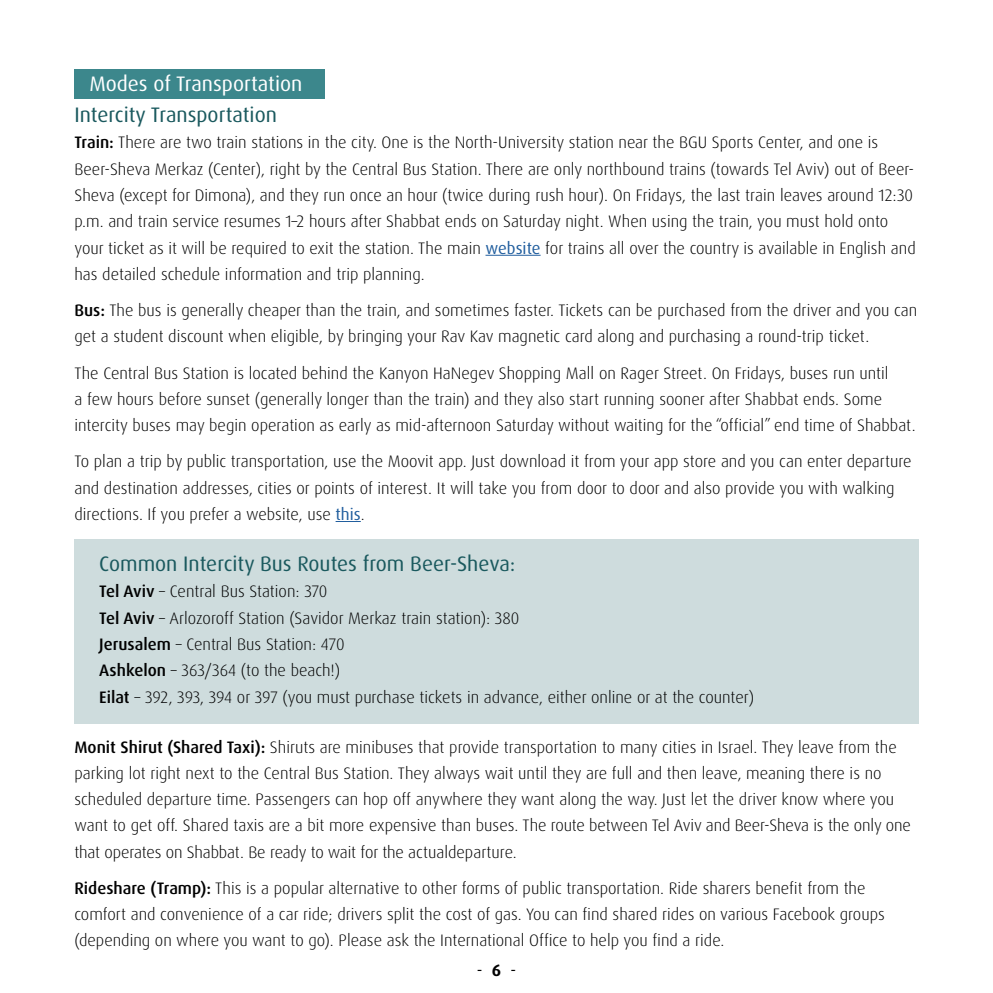
<style>
.page{position:relative;width:993px;height:993px;background:#fff}
.page>*{position:absolute;margin:0;border:0;box-sizing:border-box;transform-origin:0 0}
.t1{font:21px "Dax OT";color:#1a595e}
.t2{font:21px "Dax OT";color:#fff}
.t3{font:300 16.62px/26.2px "Dax OT";color:#000}
.t4{font:16.62px "Dax OT";color:#000}
.s1{font-weight:500}
.s2{font-weight:400;color:#215e9e}
.s3{font-weight:700}
</style>
<div class="page">
<div style="left:74px;top:69px;width:251px;height:29px;background:#3c878c"></div>
<div style="left:74px;top:538px;width:844px;height:185px;background:#cedcdd"></div>
<hr style="left:485px;top:255px;width:55px;height:1px;background:#215e9e">
<svg style="left:335px;top:521px;width:25px;height:1px"></svg>
<p class="t2" style="left:89px;top:70px;width:214px">Modes of Transportation</p>
<p class="t1" style="left:74px;top:102px;width:204px">Intercity Transportation</p>
<p class="t3" style="left:74px;top:130px;width:842px"><span class="s1">Train:</span> There are two train stations in the city. One is the North-University station near the BGU Sports Center, and one is Beer-Sheva Merkaz (Center), right by the Central Bus Station. There are only northbound trains (towards Tel Aviv) out of Beer-Sheva (except for Dimona), and they run once an hour (twice during rush hour). On Fridays, the last train leaves around 12:30 p.m. and train service resumes 1–2 hours after Shabbat ends on Saturday night. When using the train, you must hold onto your ticket as it will be required to exit the station. The main <span class="s2">website</span> for trains all over the country is available in English and has detailed schedule information and trip planning.</p>
<p class="t3" style="left:74px;top:297px;width:844px"><span class="s1">Bus:</span> The bus is generally cheaper than the train, and sometimes faster. Tickets can be purchased from the driver and you can get a student discount when eligible, by bringing your Rav Kav magnetic card along and purchasing a round-trip ticket.</p>
<p class="t3" style="left:74px;top:359px;width:842px">The Central Bus Station is located behind the Kanyon HaNegev Shopping Mall on Rager Street. On Fridays, buses run until<br>a few hours before sunset (generally longer than the train) and they also start running sooner after Shabbat ends. Some intercity buses may begin operation as early as mid-afternoon Saturday without waiting for the “official” end time of Shabbat.</p>
<p class="t3" style="left:74px;top:448px;width:838px">To plan a trip by public transportation, use the Moovit app. Just download it from your app store and you can enter departure and destination addresses, cities or points of interest. It will take you from door to door and also provide you with walking directions. If you prefer a website, use <span class="s2">this</span>.</p>
<p class="t1" style="left:99px;top:550px;width:417px">Common Intercity Bus Routes from Beer-Sheva:</p>
<p class="t3" style="left:99px;top:578px;width:656px"><span class="s1">Tel Aviv</span> – Central Bus Station: 370<br><span class="s1">Tel Aviv</span> – Arlozoroff Station (Savidor Merkaz train station): 380<br><span class="s1">Jerusalem</span> – Central Bus Station: 470<br><span class="s1">Ashkelon</span> – 363/364 (to the beach!)<br><span class="s1">Eilat</span> – 392, 393, 394 or 397 (you must purchase tickets in advance, either online or at the counter)</p>
<p class="t3" style="left:74px;top:733px;width:837px"><span class="s1">Monit Shirut (Shared Taxi):</span> Shiruts are minibuses that provide transportation to many cities in Israel. They leave from the parking lot right next to the Central Bus Station. They always wait until they are full and then leave, meaning there is no scheduled departure time. Passengers can hop off anywhere they want along the way. Just let the driver know where you want to get off. Shared taxis are a bit more expensive than buses. The route between Tel Aviv and Beer-Sheva is the only one that operates on Shabbat. Be ready to wait for the actualdeparture.</p>
<p class="t3" style="left:74px;top:874px;width:811px"><span class="s1">Rideshare (Tramp):</span> This is a popular alternative to other forms of public transportation. Ride sharers benefit from the comfort and convenience of a car ride; drivers split the cost of gas. You can find shared rides on various Facebook groups (depending on where you want to go). Please ask the International Office to help you find a ride.</p>
<p class="t4" style="left:476px;top:959px;width:41px">- <span class="s3">6</span> -</p>
</div>
